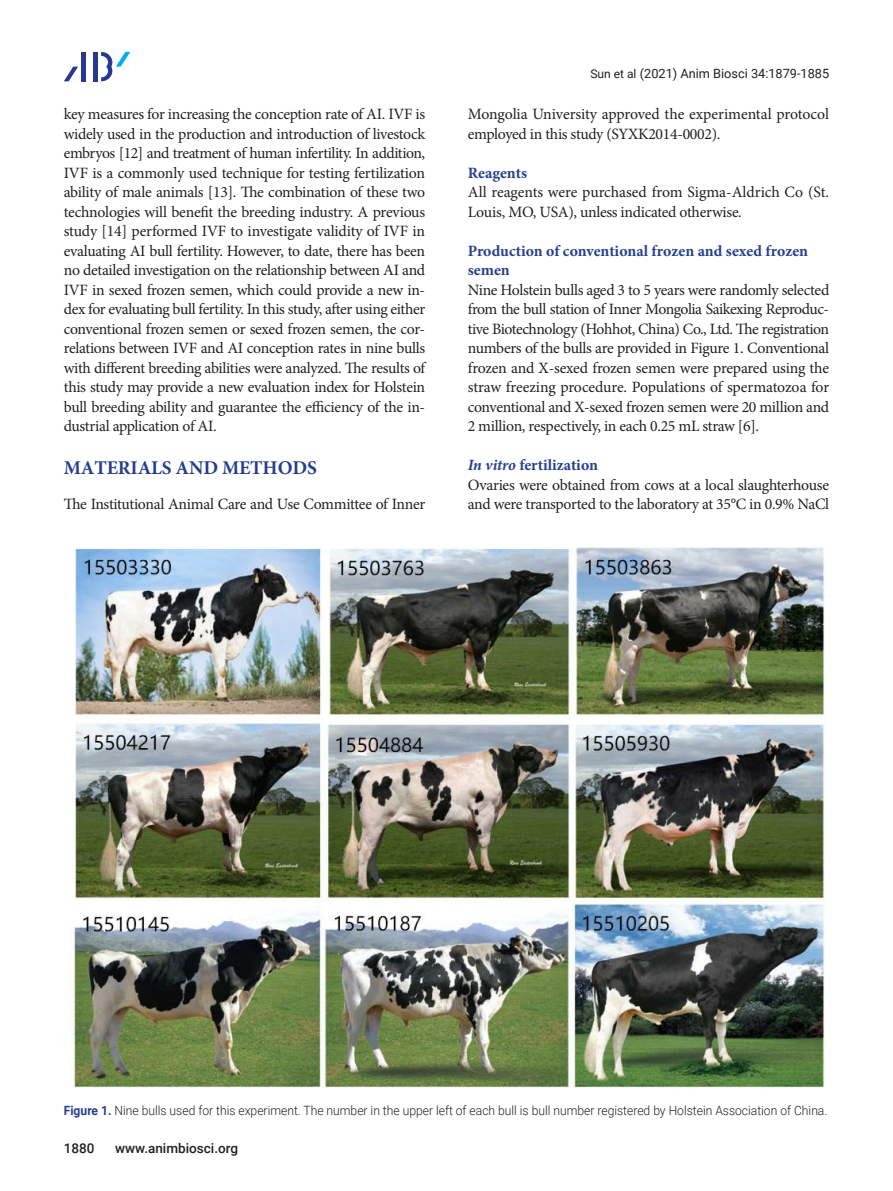
<style>
.page{position:relative;width:893px;height:1191px;background:#fff}
.page>*{position:absolute;margin:0;border:0;box-sizing:border-box;transform-origin:0 0}
.대제목{font:700 19.5px "Minion Pro";letter-spacing:-.01em;color:#253f8e}
.본문{font:15.75px/19.5px "Minion Pro";letter-spacing:-.02em;color:#231f20}
.중제목{font:700 15.75px/19.5px "Minion Pro";letter-spacing:-.005em;color:#253f8e}
.t1{font:500 13.5px "Roboto";color:#231f20}
.표_그림__제목{font:300 12.75px "Roboto";color:#231f20;scale:.95 1}
.t2{font:12.75px "Roboto";color:#231f20}
.s1{font-size:12px}
.s2{font-style:italic}
.s3{font-weight:700;color:#253f8e}
</style>
<div class="page">
<div style="left:93px;top:52px;width:5px;height:29px;background:#283890"></div>
<hr style="left:82px;top:52px;width:4px;height:29px;background:#283890">
<svg style="left:64px;top:67px;width:14px;height:14px"></svg>
<svg style="left:101px;top:52px;width:29px;height:29px"></svg>
<img style="left:72px;top:547px;width:753px;height:540px">
<p class="본문" style="left:64px;top:105px;width:363px;text-align:justify">key measures for increasing the conception rate of AI. IVF is widely used in the production and introduction of livestock embryos [12] and treatment of human infertility. In addition, IVF is a commonly used technique for testing fertilization ability of male animals [13]. The combination of these two technologies will benefit the breeding industry. A previous study [14] performed IVF to investigate validity of IVF in evaluating AI bull fertility. However, to date, there has been no detailed investigation on the relationship between AI and IVF in sexed frozen semen, which could provide a new in&shy;dex for evaluating bull fertility. In this study, after using either conventional frozen semen or sexed frozen semen, the cor&shy;relations between IVF and AI conception rates in nine bulls with different breeding abilities were analyzed. The results of this study may provide a new evaluation index for Holstein bull breeding ability and guarantee the efficiency of the in&shy;dustrial application of AI.</p>
<p class="대제목" style="left:64px;top:453px;width:255px">MATERIALS AND METHODS</p>
<p class="본문" style="left:64px;top:495px;width:363px">The Institutional Animal Care and Use Committee of Inner</p>
<p class="t2" style="left:590px;top:65px;width:240px"><span class="s1">Sun et al</span> (2021) Anim Biosci 34:1879-1885</p>
<p class="본문" style="left:468px;top:105px;width:363px">Mongolia University approved the experimental protocol employed in this study (SYXK2014-0002).</p>
<p class="중제목" style="left:468px;top:163px;width:61px">Reagents</p>
<p class="본문" style="left:468px;top:183px;width:363px">All reagents were purchased from Sigma-Aldrich Co (St.<br>Louis, MO, USA), unless indicated otherwise.</p>
<p class="중제목" style="left:468px;top:241px;width:342px">Production of conventional frozen and sexed frozen semen</p>
<p class="본문" style="left:468px;top:280px;width:363px;text-align:justify">Nine Holstein bulls aged 3 to 5 years were randomly selected from the bull station of Inner Mongolia Saikexing Reproduc&shy;tive Biotechnology (Hohhot, China) Co., Ltd. The registration numbers of the bulls are provided in Figure 1. Conventional frozen and X-sexed frozen semen were prepared using the straw freezing procedure. Populations of spermatozoa for conventional and X-sexed frozen semen were 20 million and 2 million, respectively, in each 0.25 mL straw [6].</p>
<p class="중제목" style="left:468px;top:455px;width:132px"><span class="s2">In vitro</span> fertilization</p>
<p class="본문" style="left:468px;top:475px;width:363px">Ovaries were obtained from cows at a local slaughterhouse and were transported to the laboratory at 35°C in 0.9% NaCl</p>
<p class="표_그림__제목" style="left:64px;top:1101px;width:805px"><span class="s3">Figure 1.</span> Nine bulls used for this experiment. The number in the upper left of each bull is bull number registered by Holstein Association of China.</p>
<p class="t1" style="left:64px;top:1138px;width:32px">1880</p>
<p class="t1" style="left:115px;top:1138px;width:125px">www.animbiosci.org</p>
</div>
